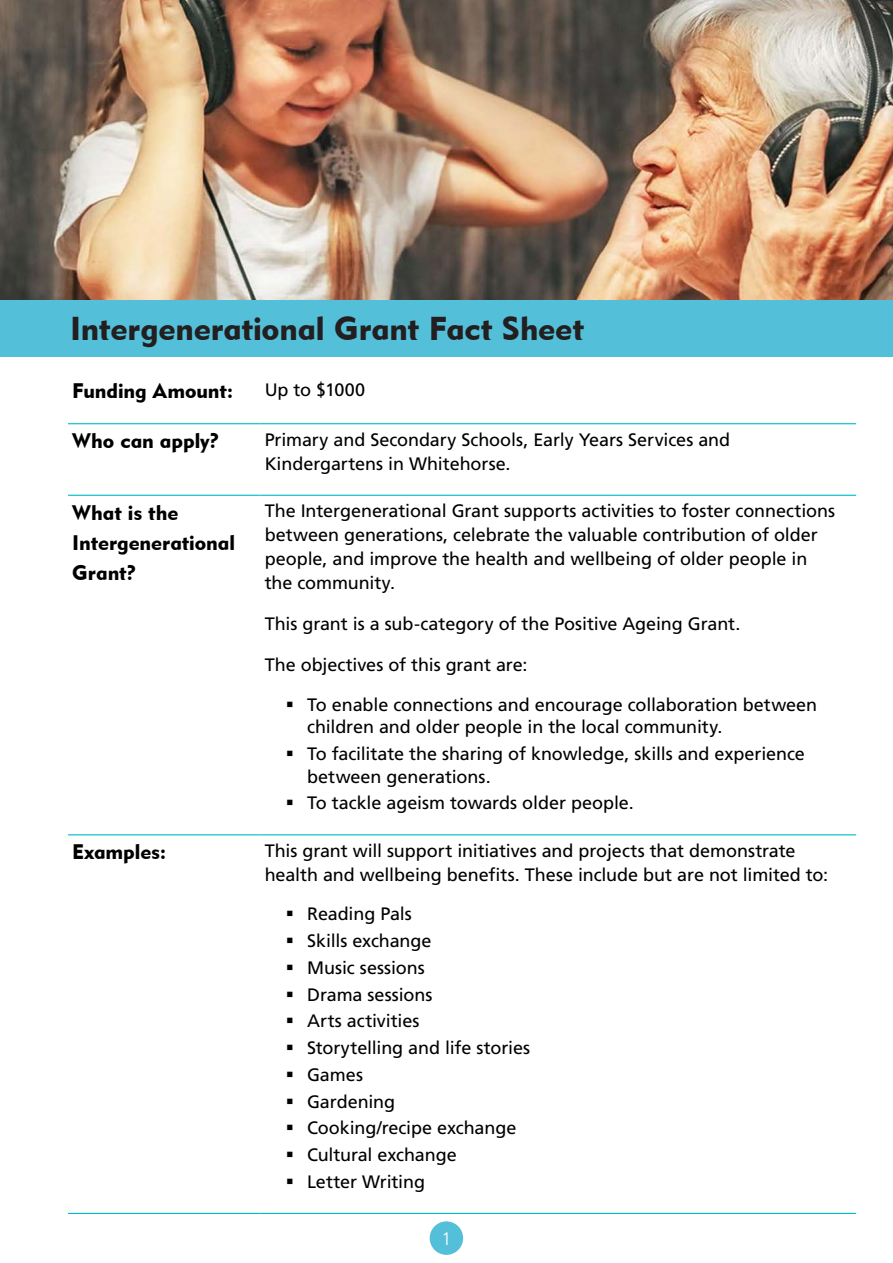
<style>
.page{position:relative;width:893px;height:1263px;background:#fff}
.page>*{position:absolute;margin:0;border:0;box-sizing:border-box;transform-origin:0 0}
.t1{font:33px "Geometric 415 BT Black A";letter-spacing:-.005em;color:#231f20}
.t2{font:21px/30px "Geometric 415 BT Black A";color:#000}
.t3{font:18px/26.7px "Frutiger LT Pro";letter-spacing:-.005em;color:#000}
.t4{font:300 18px "Frutiger LT Pro";color:#fff}
</style>
<div class="page">
<img style="left:0;top:0;width:893px;height:300px">
<div style="left:0;top:300px;width:893px;height:56px;background:#54bfd8"></div>
<hr style="left:68px;top:423px;width:192px;height:1px;background:#00b9cd">
<hr style="left:260px;top:423px;width:596px;height:1px;background:#00b9cd">
<hr style="left:68px;top:495px;width:192px;height:1px;background:#00b9cd">
<hr style="left:260px;top:495px;width:596px;height:1px;background:#00b9cd">
<hr style="left:68px;top:834px;width:192px;height:1px;background:#00b9cd">
<hr style="left:260px;top:834px;width:596px;height:1px;background:#00b9cd">
<hr style="left:68px;top:1213px;width:192px;height:1px;background:#00b9cd">
<hr style="left:260px;top:1213px;width:596px;height:1px;background:#00b9cd">
<div style="left:430px;top:1221px;width:33px;height:34px;background:#54bfd8;border-radius:50%"></div>
<h1 class="t1" style="left:70px;top:309px;width:515px">Intergenerational Grant Fact Sheet</h1>
<p class="t2" style="left:72px;top:376px;width:163px">Funding Amount:</p>
<p class="t3" style="left:265px;top:376px;width:102px">Up to $1000</p>
<p class="t2" style="left:72px;top:426px;width:149px">Who can apply?</p>
<p class="t3" style="left:265px;top:428px;width:467px;line-height:24px">Primary and Secondary Schools, Early Years Services and<br>Kindergartens in Whitehorse.</p>
<p class="t2" style="left:72px;top:497px;width:164px">What is the<br>Intergenerational<br>Grant?</p>
<p class="t3" style="left:265px;top:499px;width:572px;line-height:24px">The Intergenerational Grant supports activities to foster connections between generations, celebrate the valuable contribution of older people, and improve the health and wellbeing of older people in the community.</p>
<p class="t3" style="left:265px;top:611px;width:477px">This grant is a sub-category of the Positive Ageing Grant.</p>
<p class="t3" style="left:307px;top:645px;width:511px;line-height:39.5px;text-indent:-43px">The objectives of this grant are:<br>To enable connections and encourage collaboration between</p>
<p class="t3" style="left:307px;top:714px;width:499px">children and older people in the local community.<br>To facilitate the sharing of knowledge, skills and experience</p>
<p class="t3" style="left:307px;top:763px;width:328px">between generations.<br>To tackle ageism towards older people.</p>
<p class="t2" style="left:72px;top:837px;width:96px">Examples:</p>
<p class="t3" style="left:265px;top:839px;width:565px;line-height:24px">This grant will support initiatives and projects that demonstrate health and wellbeing benefits. These include but are not limited to:</p>
<p class="t3" style="left:307px;top:901px;width:225px">Reading Pals<br>Skills exchange<br>Music sessions<br>Drama sessions<br>Arts activities<br>Storytelling and life stories<br>Games<br>Gardening<br>Cooking/recipe exchange<br>Cultural exchange<br>Letter Writing</p>
<p class="t4" style="left:441px;top:1228px;width:12px">1</p>
</div>
